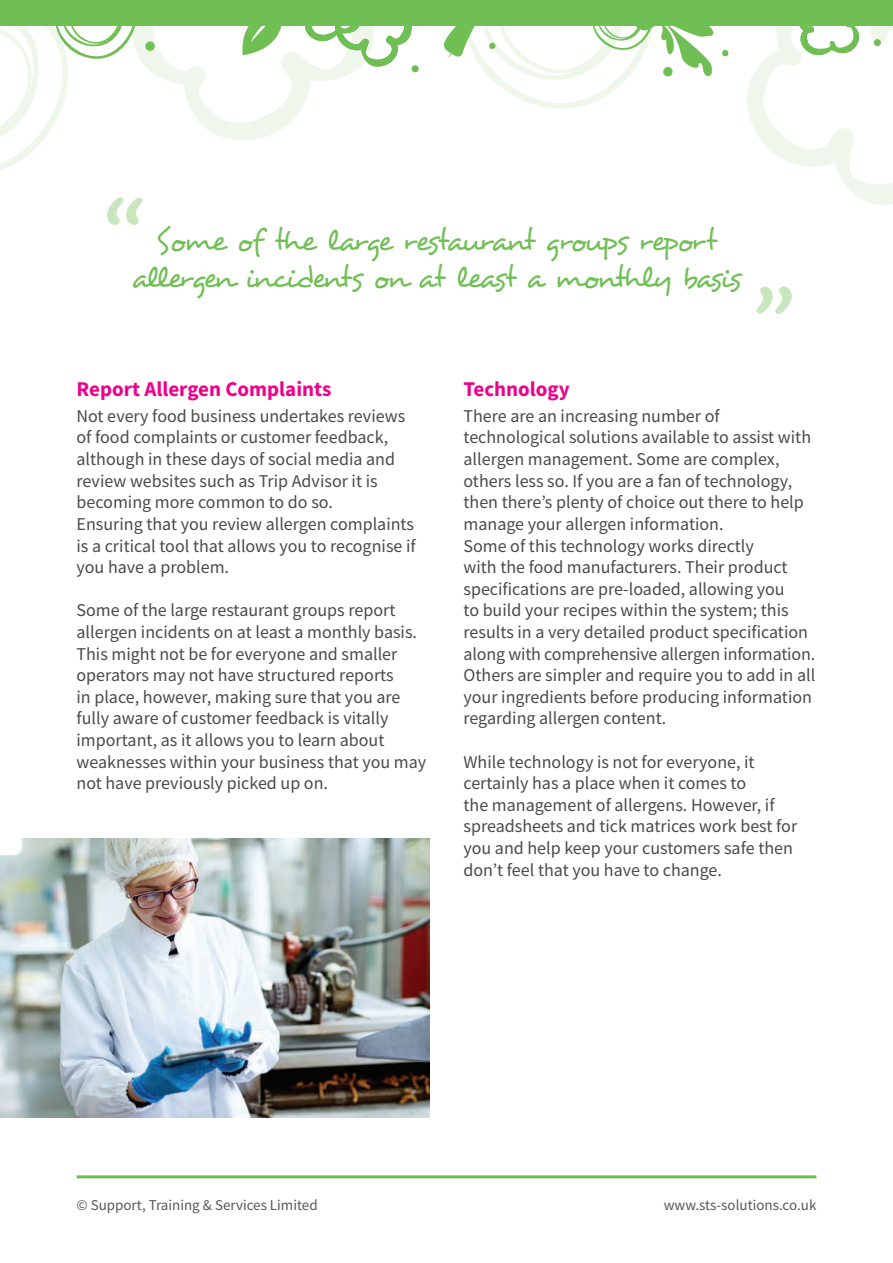
<style>
.page{position:relative;width:893px;height:1263px;background:#fff}
.page>*{position:absolute;margin:0;border:0;box-sizing:border-box;transform-origin:0 0}
.t1{font:30.45px/36.5px "Desyrel";letter-spacing:-.095em;color:#6fbf54;text-align:center}
.t2{font:700 21px "Source Sans Pro";color:#ed028c}
.t3{font:18px/21.6px "Source Sans Pro";color:#494a4b}
.t4{font:15px "Source Sans Pro";color:#57585a}
</style>
<div class="page">
<hr style="left:77px;top:1175px;width:739px;height:3px;background:#6fbf54">
<img style="left:0;top:839px;width:429px;height:278px">
<svg style="left:0;top:0;width:893px;height:314px"></svg>
<p class="t1" style="left:131px;top:223px;width:612px">Some of the large restaurant groups report allergen incidents on at least a monthly basis</p>
<p class="t2" style="left:77px;top:375px;width:256px">Report Allergen Complaints</p>
<p class="t3" style="left:77px;top:405px;width:341px">Not every food business undertakes reviews of food complaints or customer feedback, although in these days of social media and review websites such as Trip Advisor it is becoming more common to do so.<br>Ensuring that you review allergen complaints is a critical tool that allows you to recognise if you have a problem.</p>
<p class="t3" style="left:77px;top:599px;width:351px">Some of the large restaurant groups report allergen incidents on at least a monthly basis.<br>This might not be for everyone and smaller operators may not have structured reports<br>in place, however, making sure that you are fully aware of customer feedback is vitally important, as it allows you to learn about weaknesses within your business that you may not have previously picked up on.</p>
<p class="t2" style="left:463px;top:375px;width:108px">Technology</p>
<p class="t3" style="left:463px;top:405px;width:349px">There are an increasing number of technological solutions available to assist with allergen management. Some are complex, others less so. If you are a fan of technology, then there’s plenty of choice out there to help manage your allergen information.</p>
<p class="t3" style="left:463px;top:535px;width:353px">Some of this technology works directly<br>with the food manufacturers. Their product specifications are pre-loaded, allowing you<br>to build your recipes within the system; this results in a very detailed product specification along with comprehensive allergen information.<br>Others are simpler and require you to add in all your ingredients before producing information regarding allergen content.</p>
<p class="t3" style="left:463px;top:751px;width:335px">While technology is not for everyone, it certainly has a place when it comes to<br>the management of allergens. However, if spreadsheets and tick matrices work best for you and help keep your customers safe then don’t feel that you have to change.</p>
<p class="t4" style="left:77px;top:1196px;width:243px">© Support, Training &amp; Services Limited</p>
<p class="t4" style="left:664px;top:1196px;width:154px">www.sts-solutions.co.uk</p>
</div>
